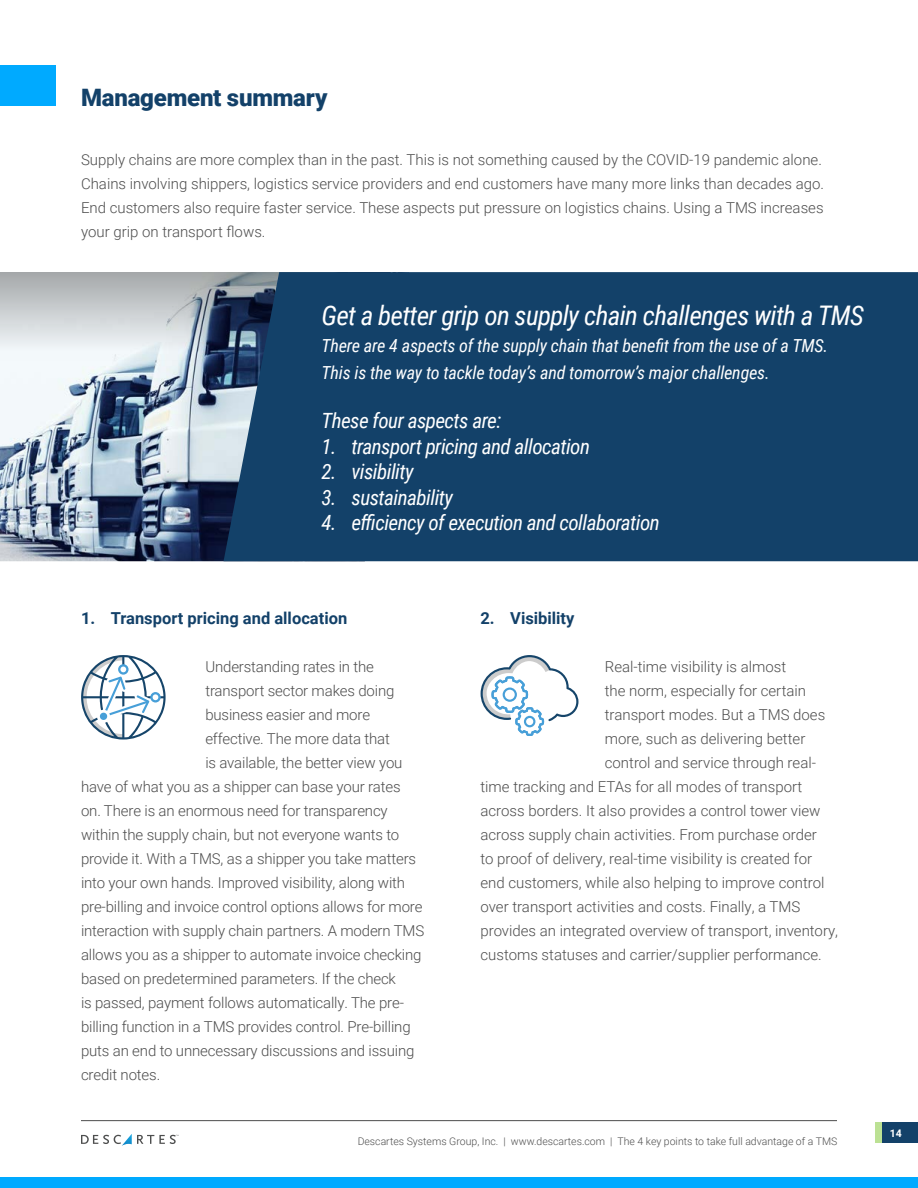
<style>
.page{position:relative;width:918px;height:1188px;background:#fff}
.page>*{position:absolute;margin:0;border:0;box-sizing:border-box;transform-origin:0 0}
.t1{font:italic 27px "Roboto Condensed";letter-spacing:-.025em;color:#fff}
.t2{font:900 24px "Roboto";letter-spacing:-.01em;color:#134169}
.t3{font:italic 21px "Roboto Condensed";letter-spacing:-.025em;color:#fff}
.t4{font:italic 18px/27px "Roboto Condensed";letter-spacing:-.01em;color:#fff}
.t5{font:700 16.5px "Roboto";color:#134169}
.t6{font:300 15px/24px "Roboto";color:#4d4d4d}
.t7{font:700 11.1px "Roboto";color:#fff}
.t8{font:300 10.5px "Roboto";color:#4d4d4d}
.s1{font-size:10.5px}
</style>
<div class="page">
<svg style="left:81px;top:1134px;width:98px;height:12px"></svg>
<hr style="left:81px;top:1120px;width:756px;height:1px;background:#4d4d4d">
<div style="left:882px;top:1122px;width:36px;height:21px;background:#134169"></div>
<div style="left:876px;top:1122px;width:6px;height:21px;background:#bce194"></div>
<div style="left:0;top:1177px;width:918px;height:11px;background:#0af"></div>
<img style="left:0;top:361px;width:224px;height:200px">
<svg style="left:0;top:272px;width:224px;height:89px;background:#c1c7cb"></svg>
<div style="left:224px;top:272px;width:694px;height:289px;background:#134169"></div>
<div style="left:0;top:65px;width:56px;height:41px;background:#0af"></div>
<svg style="left:481px;top:655px;width:97px;height:81px"></svg>
<svg style="left:81px;top:655px;width:85px;height:85px"></svg>
<h2 class="t2" style="left:81px;top:81px;width:248px">Management summary</h2>
<p class="t6" style="left:81px;top:147px;width:745px">Supply chains are more complex than in the past. This is not something caused by the COVID-19 pandemic alone.<br>Chains involving shippers, logistics service providers and end customers have many more links than decades ago.<br>End customers also require faster service. These aspects put pressure on logistics chains. Using a TMS increases your grip on transport flows.</p>
<h1 class="t1" style="left:322px;top:296px;width:544px">Get a better grip on supply chain challenges with a TMS</h1>
<p class="t4" style="left:322px;top:331px;width:508px">There are 4 aspects of the supply chain that benefit from the use of a TMS.<br>This is the way to tackle today’s and tomorrow’s major challenges.</p>
<h3 class="t3" style="left:322px;top:406px;width:181px">These four aspects are:</h3>
<h3 class="t3" style="left:322px;top:432px;width:270px">1. transport pricing and allocation</h3>
<h3 class="t3" style="left:322px;top:457px;width:94px">2. visibility</h3>
<h3 class="t3" style="left:322px;top:483px;width:133px">3. sustainability</h3>
<h3 class="t3" style="left:322px;top:508px;width:340px">4. efficiency of execution and collaboration</h3>
<p class="t5" style="left:81px;top:607px;width:268px">1. Transport pricing and allocation</p>
<p class="t6" style="left:205px;top:655px;width:170px">Understanding rates in the</p>
<p class="t6" style="left:205px;top:679px;width:191px">transport sector makes doing</p>
<p class="t6" style="left:205px;top:703px;width:166px">business easier and more</p>
<p class="t6" style="left:205px;top:727px;width:186px">effective. The more data that</p>
<p class="t6" style="left:205px;top:751px;width:199px">is available, the better view you</p>
<p class="t6" style="left:81px;top:775px;width:321px">have of what you as a shipper can base your rates</p>
<p class="t6" style="left:81px;top:799px;width:308px">on. There is an enormous need for transparency</p>
<p class="t6" style="left:81px;top:823px;width:320px">within the supply chain, but not everyone wants to</p>
<p class="t6" style="left:81px;top:847px;width:337px">provide it. With a TMS, as a shipper you take matters</p>
<p class="t6" style="left:81px;top:871px;width:326px">into your own hands. Improved visibility, along with</p>
<p class="t6" style="left:81px;top:895px;width:343px">pre-billing and invoice control options allows for more</p>
<p class="t6" style="left:81px;top:919px;width:345px">interaction with supply chain partners. A modern TMS</p>
<p class="t6" style="left:81px;top:943px;width:342px">allows you as a shipper to automate invoice checking</p>
<p class="t6" style="left:81px;top:967px;width:316px">based on predetermined parameters. If the check</p>
<p class="t6" style="left:81px;top:991px;width:325px">is passed, payment follows automatically. The pre-</p>
<p class="t6" style="left:81px;top:1015px;width:331px">billing function in a TMS provides control. Pre-billing</p>
<p class="t6" style="left:81px;top:1039px;width:335px">puts an end to unnecessary discussions and issuing</p>
<p class="t6" style="left:81px;top:1063px;width:81px">credit notes.</p>
<p class="t5" style="left:480px;top:607px;width:96px">2. Visibility</p>
<p class="t6" style="left:605px;top:655px;width:183px">Real-time visibility is almost</p>
<p class="t6" style="left:605px;top:679px;width:203px">the norm, especially for certain</p>
<p class="t6" style="left:605px;top:703px;width:222px">transport modes. But a TMS does</p>
<p class="t6" style="left:605px;top:727px;width:202px">more, such as delivering better</p>
<p class="t6" style="left:605px;top:751px;width:213px">control and service through real-</p>
<p class="t6" style="left:480px;top:775px;width:323px">time tracking and ETAs for all modes of transport</p>
<p class="t6" style="left:480px;top:799px;width:342px">across borders. It also provides a control tower view</p>
<p class="t6" style="left:480px;top:823px;width:338px">across supply chain activities. From purchase order</p>
<p class="t6" style="left:480px;top:847px;width:333px">to proof of delivery, real-time visibility is created for</p>
<p class="t6" style="left:480px;top:871px;width:346px">end customers, while also helping to improve control</p>
<p class="t6" style="left:480px;top:895px;width:321px">over transport activities and costs. Finally, a TMS</p>
<p class="t6" style="left:480px;top:919px;width:359px">provides an integrated overview of transport, inventory,</p>
<p class="t6" style="left:480px;top:943px;width:343px">customs statuses and carrier/supplier performance.</p>
<p class="t8" style="left:358px;top:1134px;width:481px">Descartes Systems Group, Inc. | www.descartes.com | The 4 key points to take full advantage of a TMS</p>
<p class="t7" style="left:889px;top:1126px;width:15px">14<span class="s1">14</span></p>
</div>
